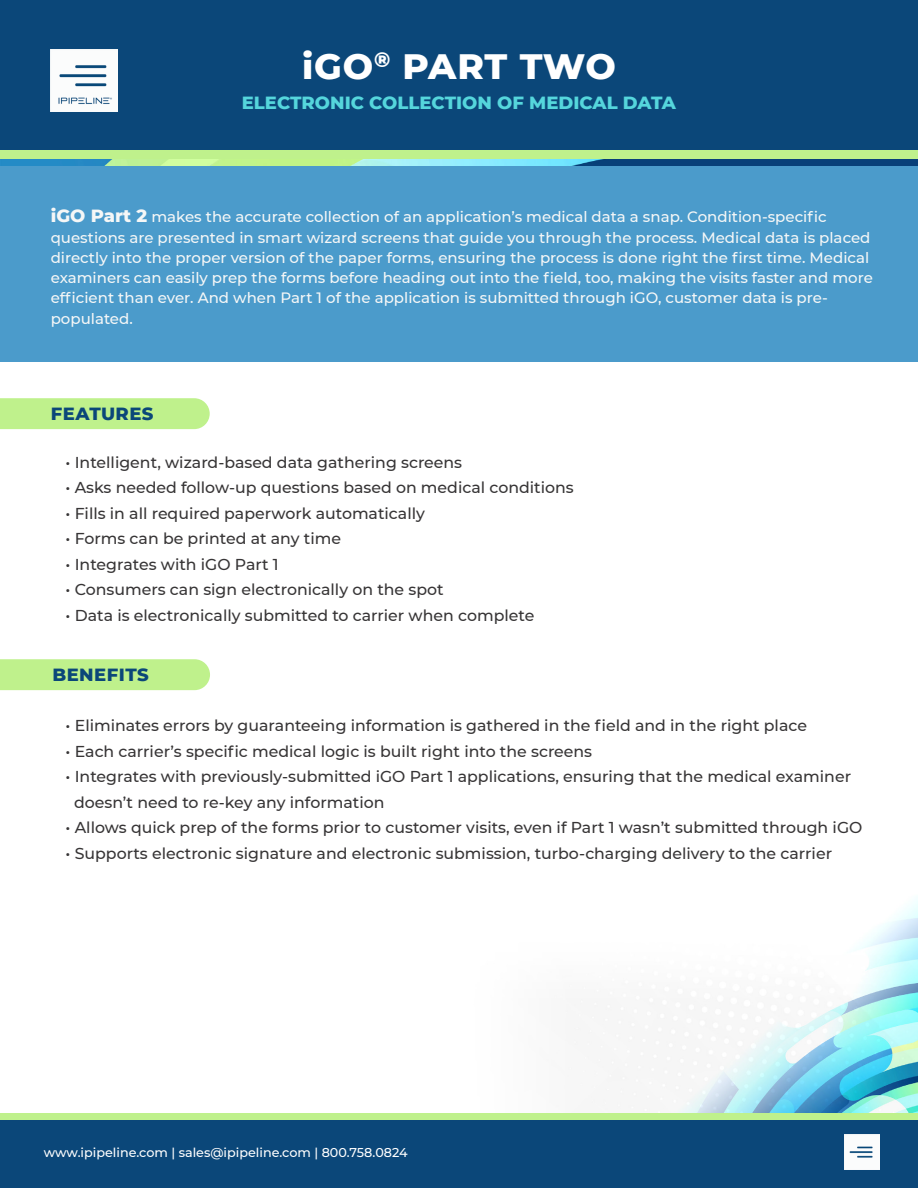
<style>
.page{position:relative;width:918px;height:1188px;background:#fff}
.page>*{position:absolute;margin:0;border:0;box-sizing:border-box;transform-origin:0 0}
.subheading{font:800 36px "Montserrat";letter-spacing:.015em;color:#fff}
.subheading-2{font:800 18px "Montserrat";color:#55d6dc}
.subheading-3{font:800 18px "Montserrat";letter-spacing:.025em;color:#0b4779}
.body_copy{font:500 15.75px "Montserrat";color:#373536}
.body_copy-2{font:500 15px/20.2px "Montserrat";color:#f5f7f7}
.body_copy-3{font:500 12.75px "Montserrat";color:#fff}
.s1{font-weight:800;font-size:18px}
</style>
<div class="page">
<img style="left:574px;top:899px;width:344px;height:214px">
<img style="left:0;top:159px;width:918px;height:7px">
<div style="left:0;top:0;width:918px;height:151px;background:#0b4779"></div>
<div style="left:0;top:166px;width:918px;height:195px;background:#4b9bcb"></div>
<div style="left:0;top:150px;width:918px;height:9px;background:#bff18c"></div>
<div style="left:0;top:1118px;width:918px;height:70px;background:#0b4779"></div>
<img style="left:844px;top:1134px;width:36px;height:36px">
<div style="left:0;top:1113px;width:918px;height:6px;background:#bff18c"></div>
<img style="left:51px;top:49px;width:66px;height:63px">
<div style="left:0;top:659px;width:210px;height:31px;background:#bff18c"></div>
<div style="left:0;top:398px;width:210px;height:31px;background:#bff18c"></div>
<p class="subheading" style="left:302px;top:40px;width:315px">iGO<sup>®</sup> PART TWO</p>
<p class="subheading-2" style="left:242px;top:90px;width:436px">ELECTRONIC COLLECTION OF MEDICAL DATA</p>
<p class="body_copy-2" style="left:51px;top:206px;width:824px"><span class="s1">iGO Part 2</span> makes the accurate collection of an application’s medical data a snap. Condition-specific questions are presented in smart wizard screens that guide you through the process. Medical data is placed directly into the proper version of the paper forms, ensuring the process is done right the first time. Medical examiners can easily prep the forms before heading out into the field, too, making the visits faster and more efficient than ever. And when Part 1 of the application is submitted through iGO, customer data is pre&shy;populated.</p>
<p class="subheading-3" style="left:51px;top:401px;width:104px">FEATURES</p>
<p class="body_copy" style="left:66px;top:451px;width:398px">• Intelligent, wizard-based data gathering screens</p>
<p class="body_copy" style="left:66px;top:477px;width:510px">• Asks needed follow-up questions based on medical conditions</p>
<p class="body_copy" style="left:66px;top:502px;width:361px">• Fills in all required paperwork automatically</p>
<p class="body_copy" style="left:66px;top:528px;width:277px">• Forms can be printed at any time</p>
<p class="body_copy" style="left:66px;top:553px;width:215px">• Integrates with iGO Part 1</p>
<p class="body_copy" style="left:66px;top:579px;width:380px">• Consumers can sign electronically on the spot</p>
<p class="body_copy" style="left:66px;top:604px;width:470px">• Data is electronically submitted to carrier when complete</p>
<p class="subheading-3" style="left:52px;top:662px;width:98px">BENEFITS</p>
<p class="body_copy" style="left:66px;top:715px;width:743px">• Eliminates errors by guaranteeing information is gathered in the field and in the right place</p>
<p class="body_copy" style="left:66px;top:740px;width:528px">• Each carrier’s specific medical logic is built right into the screens</p>
<p class="body_copy" style="left:66px;top:766px;width:787px">• Integrates with previously-submitted iGO Part 1 applications, ensuring that the medical examiner</p>
<p class="body_copy" style="left:74px;top:791px;width:312px">doesn’t need to re-key any information</p>
<p class="body_copy" style="left:66px;top:817px;width:798px">• Allows quick prep of the forms prior to customer visits, even if Part 1 wasn’t submitted through iGO</p>
<p class="body_copy" style="left:66px;top:842px;width:768px">• Supports electronic signature and electronic submission, turbo-charging delivery to the carrier</p>
<p class="body_copy-3" style="left:44px;top:1143px;width:365px">www.ipipeline.com | sales@ipipeline.com | 800.758.0824</p>
</div>
